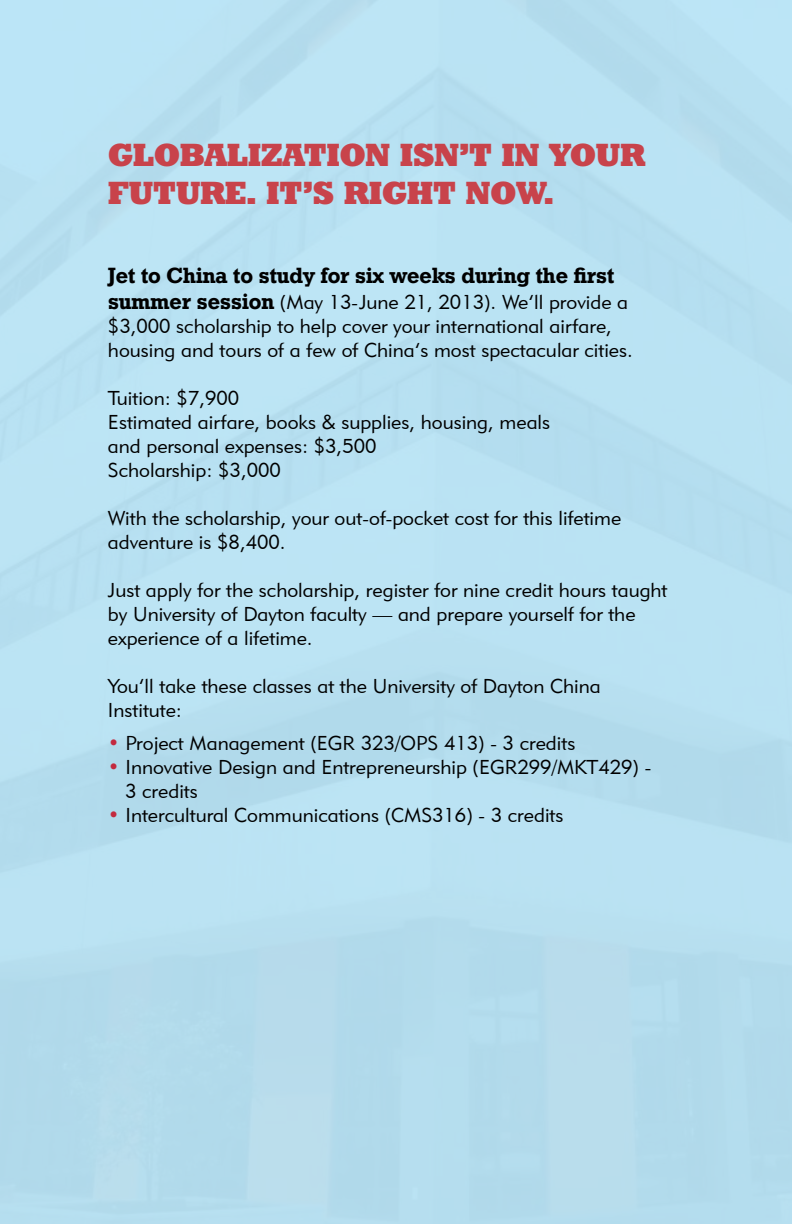
<style>
.page{position:relative;width:792px;height:1224px;background:#bae5f7}
.page>*{position:absolute;margin:0;border:0;box-sizing:border-box;transform-origin:0 0}
.t1{font:32px "Geometric Slab 712 BT Extra Bold A";color:#c8434b}
.t2{font:22px "Geometric Slab 712 BT Bold A";color:#000}
.t3{font:20px/24px "Geometric 415 BT Lite A";color:#000}
.s1{font-family:"Geometric Slab 712 BT Bold A";font-size:22px}
.s2{color:#c32a3f}
</style>
<div class="page">
<h1 class="t1" style="left:108px;top:135px;width:48px">GLOBALIZATION</h1>
<h1 class="t1" style="left:400px;top:135px;width:175px">ISN’TIN YOUR</h1>
<h1 class="t1" style="left:108px;top:173px;width:24px">FUTURE</h1>
<h1 class="t1" style="left:246px;top:173px;width:121px">. IT’S RIGHT</h1>
<h1 class="t1" style="left:466px;top:173px;width:28px">NOW</h1>
<h1 class="t1" style="left:544px;top:173px;width:11px">.</h1>
<p class="t2" style="left:108px;top:261px;width:508px">Jet to China to study for six weeks during the first</p>
<p class="t3" style="left:108px;top:290px;width:526px"><span class="s1">summer session</span> (May 13-June 21, 2013). We’ll provide a $3,000 scholarship to help cover your international airfare, housing and tours of a few of China’s most spectacular cities.</p>
<p class="t3" style="left:108px;top:386px;width:444px">Tuition: $7,900<br>Estimated airfare, books &amp; supplies, housing, meals and personal expenses: $3,500<br>Scholarship: $3,000</p>
<p class="t3" style="left:108px;top:506px;width:515px">With the scholarship, your out-of-pocket cost for this lifetime adventure is $8,400.</p>
<p class="t3" style="left:108px;top:578px;width:561px">Just apply for the scholarship, register for nine credit hours taught by University of Dayton faculty — and prepare yourself for the experience of a lifetime.</p>
<p class="t3" style="left:108px;top:674px;width:494px">You’ll take these classes at the University of Dayton China<br>Institute:</p>
<p class="t3" style="left:108px;top:731px;width:469px"><span class="s2">•</span> Project Management (EGR 323/OPS 413) - 3 credits</p>
<p class="t3" style="left:125px;top:755px;width:528px;text-indent:-17px"><span class="s2">•</span> Innovative Design and Entrepreneurship (EGR299/MKT429) -<br>3 credits</p>
<p class="t3" style="left:108px;top:803px;width:457px"><span class="s2">•</span> Intercultural Communications (CMS316) - 3 credits</p>
</div>
